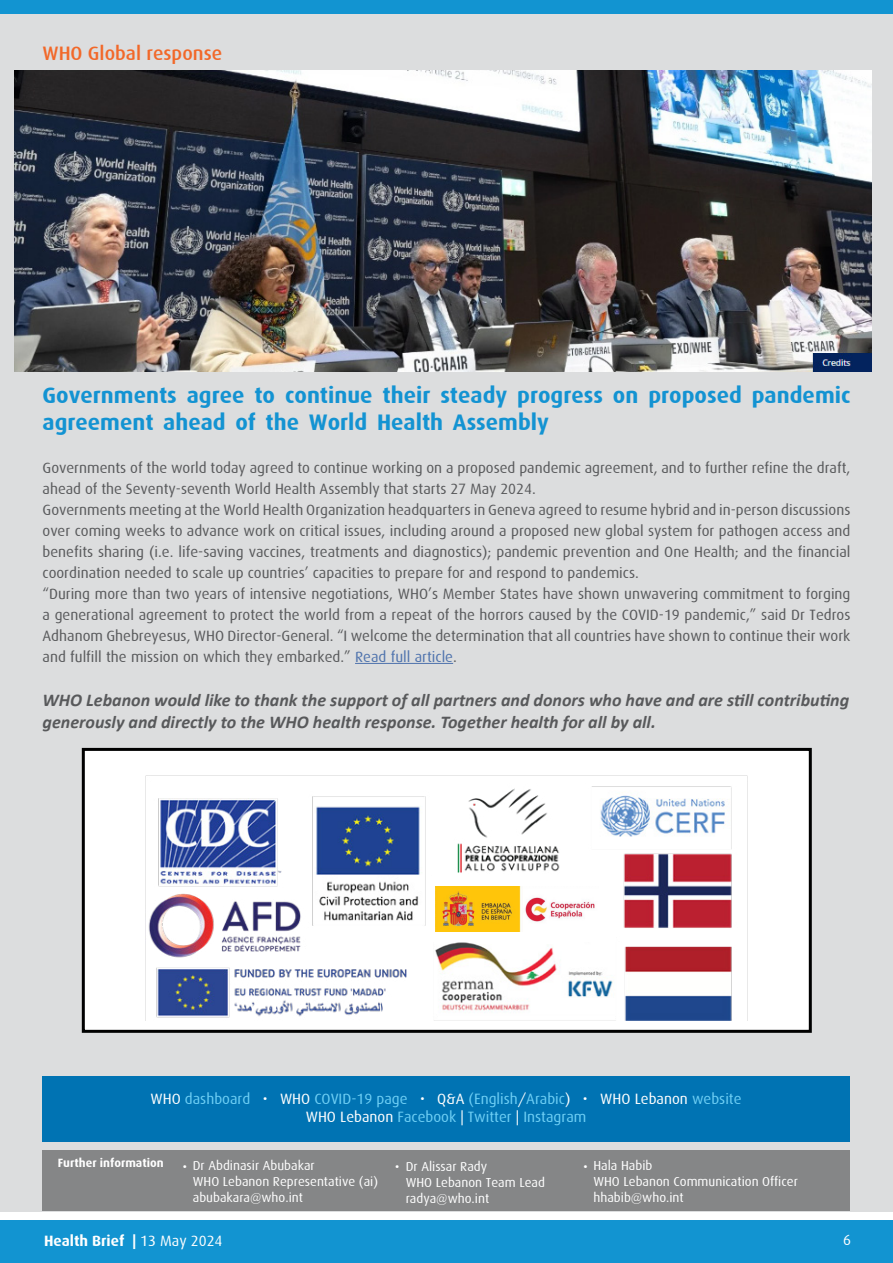
<style>
.page{position:relative;width:893px;height:1263px;background:#fff}
.page>*{position:absolute;margin:0;border:0;box-sizing:border-box;transform-origin:0 0}
.t1{font:700 22.5px/27px "Dax";color:#1393d2}
.t2{font:500 19.5px "Dax";color:#f26829}
.t3{font:italic 700 18px/21.6px "Calibri";color:#58595b}
.t4{font:15px/21px "Dax";color:#58595b}
.t5{font:15px/18px "Dax";color:#6ecff5;text-align:center}
.t6{font:700 15px "Dax";color:#fff}
.t7{font:15px "Dax";color:#fff}
.t8{font:13.05px/16px "Dax";color:#fff}
.t9{font:700 12px "Dax";color:#fff}
.s1{color:#4f73ad}
.s2{color:#fff}
.s3{font-weight:400}
</style>
<div class="page">
<div style="left:0;top:1220px;width:893px;height:43px;background:#1294d1"></div>
<div style="left:0;top:0;width:893px;height:23px;background:#1294d1"></div>
<div style="left:0;top:14px;width:893px;height:1197px;background:#dcddde"></div>
<div style="left:43px;top:1076px;width:807px;height:66px;background:#0073b3"></div>
<div style="left:43px;top:1150px;width:807px;height:61px;background:#858687"></div>
<div style="left:83px;top:749px;width:727px;height:282px;background:#fff"></div>
<div style="left:82px;top:748px;width:730px;height:285px;border:3px solid #000"></div>
<img style="left:145px;top:775px;width:602px;height:246px">
<hr style="left:355px;top:663px;width:98px;height:1px;background:#4f73ad">
<div style="left:426px;top:876px;width:190px;height:66px;background:#fff"></div>
<img style="left:435px;top:887px;width:160px;height:44px">
<img style="left:15px;top:71px;width:857px;height:301px">
<h2 class="t2" style="left:43px;top:43px;width:181px">WHO Global response</h2>
<h1 class="t1" style="left:43px;top:382px;width:809px">Governments agree to continue their steady progress on proposed pandemic agreement ahead of the World Health Assembly</h1>
<p class="t4" style="left:43px;top:457px;width:809px">Governments of the world today agreed to continue working on a proposed pandemic agreement, and to further refine the draft, ahead of the Seventy-seventh World Health Assembly that starts 27 May 2024.<br>Governments meeting at the World Health Organization headquarters in Geneva agreed to resume hybrid and in-person discussions over coming weeks to advance work on critical issues, including around a proposed new global system for pathogen access and benefits sharing (i.e. life-saving vaccines, treatments and diagnostics); pandemic prevention and One Health; and the financial coordination needed to scale up countries’ capacities to prepare for and respond to pandemics.<br>“During more than two years of intensive negotiations, WHO’s Member States have shown unwavering commitment to forging a generational agreement to protect the world from a repeat of the horrors caused by the COVID-19 pandemic,” said Dr Tedros Adhanom Ghebreyesus, WHO Director-General. “I welcome the determination that all countries have shown to continue their work and fulfill the mission on which they embarked.” <span class="s1">Read full article</span>.</p>
<p class="t3" style="left:43px;top:688px;width:808px">WHO Lebanon would like to thank the support of all partners and donors who have and are still contributing generously and directly to the WHO health response. Together health for all by all.</p>
<p class="t5" style="left:150px;top:1090px;width:593px"><span class="s2">WHO</span> dashboard <span class="s2">• WHO</span> COVID-19 page <span class="s2">• Q&amp;A</span> (English<span class="s2">/</span>Arabic<span class="s2">) • WHO Lebanon</span> website<br><span class="s2">WHO Lebanon</span> Facebook <span class="s2">|</span> Twitter <span class="s2">|</span> Instagram</p>
<p class="t8" style="left:193px;top:1158px;width:187px">Dr Abdinasir Abubakar<br>WHO Lebanon Representative (ai) abubakara@who.int</p>
<p class="t8" style="left:406px;top:1158px;width:141px">Dr Alissar Rady<br>WHO Lebanon Team Lead radya@who.int</p>
<p class="t8" style="left:593px;top:1158px;width:206px">Hala Habib<br>WHO Lebanon Communication Officer hhabib@who.int</p>
<p class="t9" style="left:58px;top:1156px;width:107px">Further information</p>
<p class="t7" style="left:183px;top:1158px;width:6px">•</p>
<p class="t7" style="left:395px;top:1158px;width:6px">•</p>
<p class="t7" style="left:583px;top:1158px;width:6px">•</p>
<p class="t6" style="left:44px;top:1233px;width:180px">Health Brief | <span class="s3">13 May 2024</span></p>
<p class="t7" style="left:843px;top:1231px;width:9px">6</p>
</div>
